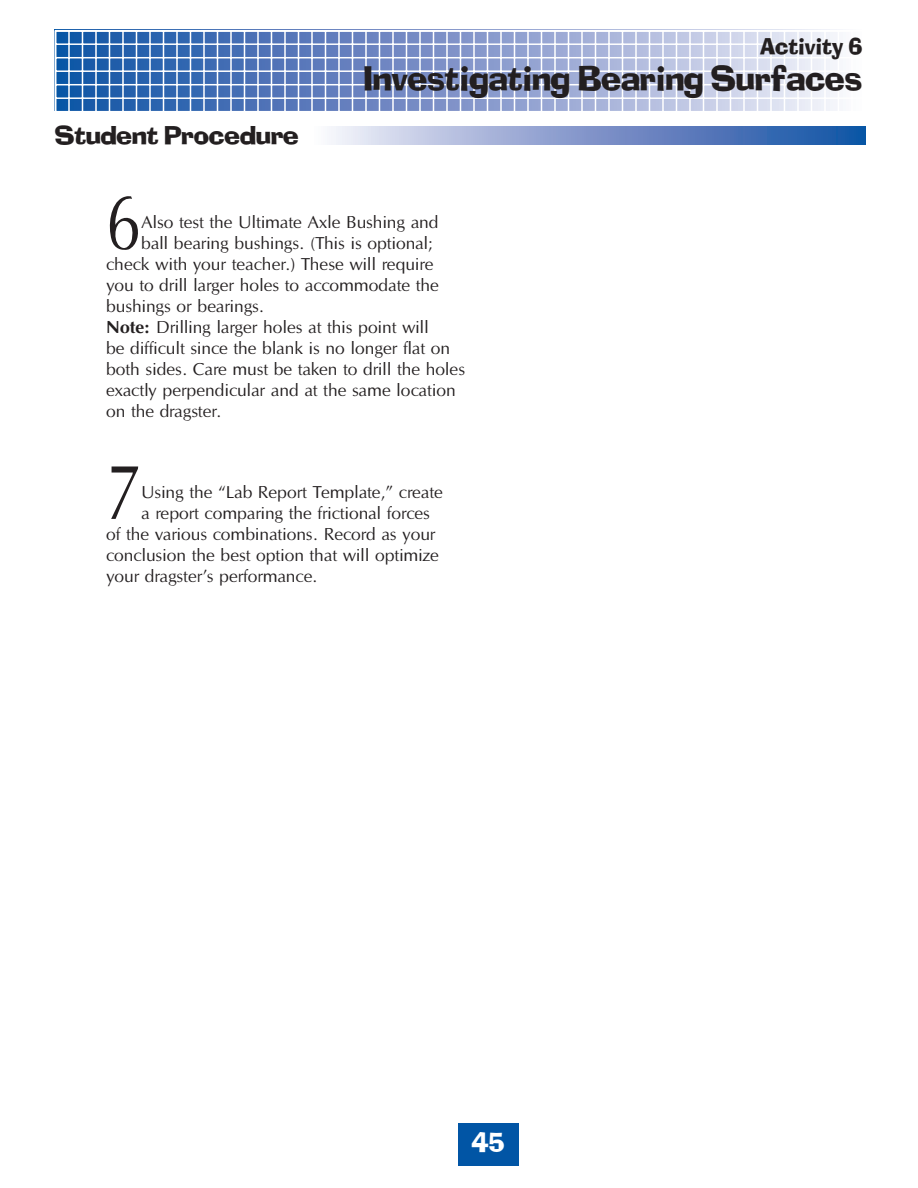
<style>
.page{position:relative;width:918px;height:1188px;background:#fff}
.page>*{position:absolute;margin:0;border:0;box-sizing:border-box;transform-origin:0 0}
.Body_w_steps{font:81.6px "Optim";color:#231f20;scale:.8 1}
.t1{font:36px "ACTION";color:#231f20;scale:.95 1}
.t2{font:27px "ACTION";color:#231f20}
.t3{font:27px "ACTION";color:#fff}
.t4{font:24px "ACTION";color:#231f20;scale:.95 1}
.Body_w_steps-2{font:18px "Optim";letter-spacing:-.015em;color:#231f20}
.s1{font-weight:700}
</style>
<div class="page">
<svg style="left:54px;top:29px;width:783px;height:82px"></svg>
<div style="left:458px;top:1124px;width:61px;height:42px;background:#0155a5"></div>
<div style="left:312px;top:126px;width:553px;height:19px;background:linear-gradient(to right,#f7eef8,#0f49a1)"></div>
<p class="t2" style="left:55px;top:119px;width:245px">Student Procedure</p>
<p class="t4" style="left:760px;top:31px;width:109px">Activity 6</p>
<p class="t1" style="left:363px;top:56px;width:527px">Investigating Bearing Surfaces</p>
<p class="Body_w_steps" style="left:106px;top:179px;width:46px">6</p>
<p class="Body_w_steps-2" style="left:141px;top:213px;width:299px">Also test the Ultimate Axle Bushing and</p>
<p class="Body_w_steps-2" style="left:141px;top:234px;width:294px">ball bearing bushings. (This is optional;</p>
<p class="Body_w_steps-2" style="left:106px;top:255px;width:329px">check with your teacher.) These will require</p>
<p class="Body_w_steps-2" style="left:106px;top:276px;width:334px">you to drill larger holes to accommodate the</p>
<p class="Body_w_steps-2" style="left:106px;top:297px;width:160px">bushings or bearings.</p>
<p class="Body_w_steps-2" style="left:106px;top:318px;width:324px"><span class="s1">Note:</span> Drilling larger holes at this point will</p>
<p class="Body_w_steps-2" style="left:106px;top:339px;width:346px">be difficult since the blank is no longer flat on</p>
<p class="Body_w_steps-2" style="left:106px;top:360px;width:361px">both sides. Care must be taken to drill the holes</p>
<p class="Body_w_steps-2" style="left:106px;top:381px;width:351px">exactly perpendicular and at the same location</p>
<p class="Body_w_steps-2" style="left:106px;top:402px;width:117px">on the dragster.</p>
<p class="Body_w_steps" style="left:106px;top:449px;width:46px">7</p>
<p class="Body_w_steps-2" style="left:141px;top:483px;width:303px">Using the “Lab Report Template,” create</p>
<p class="Body_w_steps-2" style="left:141px;top:504px;width:290px">a report comparing the frictional forces</p>
<p class="Body_w_steps-2" style="left:106px;top:525px;width:331px">of the various combinations. Record as your</p>
<p class="Body_w_steps-2" style="left:106px;top:546px;width:334px">conclusion the best option that will optimize</p>
<p class="Body_w_steps-2" style="left:106px;top:567px;width:214px">your dragster’s performance.</p>
<p class="t3" style="left:472px;top:1126px;width:34px">45</p>
</div>
